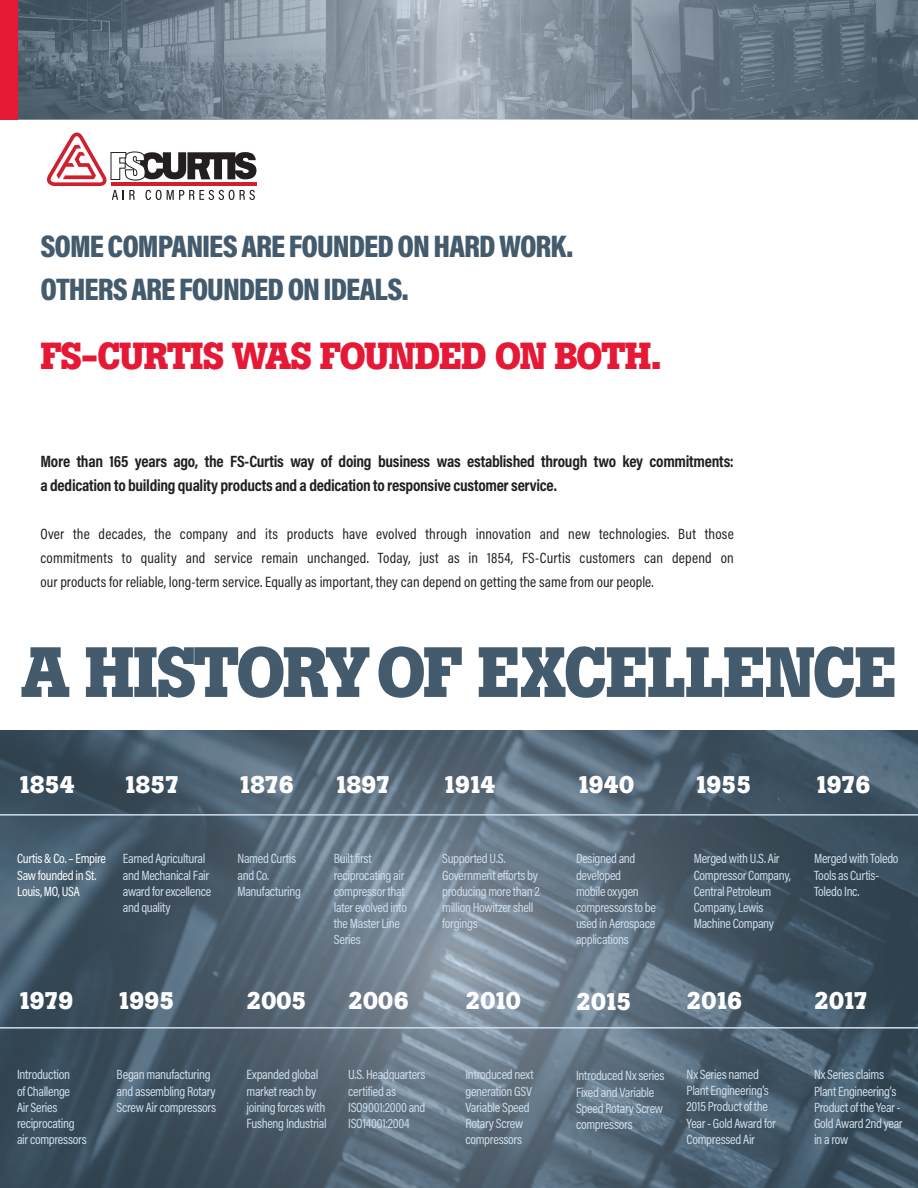
<style>
.page{position:relative;width:918px;height:1188px;background:#fff}
.page>*{position:absolute;margin:0;border:0;box-sizing:border-box;transform-origin:0 0}
.t1{font:700 70.35px "Boton";letter-spacing:-.03em;color:#435b6d}
.t2{font:700 37.5px "Boton";letter-spacing:-.035em;color:#e51836}
.t3{font:900 31.5px/43.5px "Acumin Pro Cond";letter-spacing:-.03em;color:#435b6d}
.t4{font:700 24px "Boton";letter-spacing:-.04em;color:#fff}
.t5{font:700 16.5px/24px "Acumin Pro Cond";letter-spacing:-.02em;color:#231f20}
.t6{font:15px/24px "Acumin Pro Cond";letter-spacing:.005em;color:#231f20;text-align:justify}
.t7{font:13.5px/16.2px "Acumin Pro Cond";letter-spacing:-.025em;color:#d0deec}
.t8{font:13.5px/16.2px "Acumin Pro Cond";letter-spacing:-.025em;color:#fff}
</style>
<div class="page">
<svg style="left:18px;top:0;width:900px;height:120px;background:#768591"></svg>
<svg style="left:47px;top:133px;width:209px;height:67px"></svg>
<div style="left:0;top:0;width:18px;height:120px;background:#e51836"></div>
<svg style="left:0;top:730px;width:918px;height:458px;background:#516372"></svg>
<hr style="left:0;top:814px;width:918px;height:2px;background:#d0deec">
<hr style="left:0;top:1027px;width:918px;height:2px;background:#d0deec">
<h3 class="t3" style="left:40px;top:223px;width:534px">SOME COMPANIES ARE FOUNDED ON HARD WORK.<br>OTHERS ARE FOUNDED ON IDEALS.</h3>
<h2 class="t2" style="left:40px;top:334px;width:623px">FS-CURTIS WAS FOUNDED ON BOTH.</h2>
<p class="t5" style="left:40px;top:448px;width:695px">More than 165 years ago, the FS-Curtis way of doing business was established through two key commitments: a dedication to building quality products and a dedication to responsive customer service.</p>
<p class="t6" style="left:40px;top:521px;width:695px">Over the decades, the company and its products have evolved through innovation and new technologies. But those commitments to quality and service remain unchanged. Today, just as in 1854, FS-Curtis customers can depend on our products for reliable, long-term service. Equally as important, they can depend on getting the same from our people.</p>
<h1 class="t1" style="left:21px;top:631px;width:877px">A HISTORY OF EXCELLENCE</h1>
<h3 class="t4" style="left:17px;top:771px;width:59px">1854</h3>
<h3 class="t4" style="left:123px;top:771px;width:58px">1857</h3>
<h3 class="t4" style="left:237px;top:771px;width:58px">1876</h3>
<h3 class="t4" style="left:334px;top:771px;width:58px">1897</h3>
<h3 class="t4" style="left:442px;top:771px;width:55px">1914</h3>
<h3 class="t4" style="left:576px;top:771px;width:60px">1940</h3>
<h3 class="t4" style="left:694px;top:771px;width:59px">1955</h3>
<h3 class="t4" style="left:814px;top:771px;width:58px">1976</h3>
<p class="t8" style="left:17px;top:850px;width:90px">Curtis &amp; Co. – Empire<br>Saw founded in St.<br>Louis, MO, USA</p>
<p class="t7" style="left:123px;top:850px;width:90px">Earned Agricultural and Mechanical Fair award for excellence and quality</p>
<p class="t7" style="left:237px;top:850px;width:65px">Named Curtis and Co.<br>Manufacturing</p>
<p class="t7" style="left:334px;top:850px;width:75px">Built first reciprocating air compressor that later evolved into the Master Line<br>Series</p>
<p class="t7" style="left:442px;top:850px;width:99px">Supported U.S.<br>Government efforts by producing more than 2 million Howitzer shell forgings</p>
<p class="t7" style="left:576px;top:850px;width:82px">Designed and developed<br>mobile oxygen compressors to be used in Aerospace applications</p>
<p class="t7" style="left:694px;top:850px;width:99px">Merged with U.S. Air<br>Compressor Company,<br>Central Petroleum<br>Company, Lewis<br>Machine Company</p>
<p class="t7" style="left:814px;top:850px;width:86px">Merged with Toledo<br>Tools as Curtis-<br>Toledo Inc.</p>
<h3 class="t4" style="left:17px;top:987px;width:58px">1979</h3>
<h3 class="t4" style="left:117px;top:987px;width:59px">1995</h3>
<h3 class="t4" style="left:247px;top:987px;width:61px">2005</h3>
<h3 class="t4" style="left:348px;top:987px;width:62px">2006</h3>
<h3 class="t4" style="left:465px;top:987px;width:57px">2010</h3>
<h3 class="t4" style="left:576px;top:988px;width:57px">2015</h3>
<h3 class="t4" style="left:687px;top:986px;width:57px">2016</h3>
<h3 class="t4" style="left:814px;top:987px;width:56px">2017</h3>
<p class="t7" style="left:17px;top:1066px;width:71px">Introduction<br>of Challenge<br>Air Series reciprocating air compressors</p>
<p class="t7" style="left:117px;top:1066px;width:101px">Began manufacturing and assembling Rotary<br>Screw Air compressors</p>
<p class="t7" style="left:247px;top:1066px;width:82px">Expanded global market reach by joining forces with<br>Fusheng Industrial</p>
<p class="t7" style="left:348px;top:1066px;width:79px">U.S. Headquarters certified as<br>ISO9001:2000 and<br>ISO14001:2004</p>
<p class="t7" style="left:465px;top:1066px;width:70px">Introduced next generation GSV<br>Variable Speed<br>Rotary Screw compressors</p>
<p class="t7" style="left:576px;top:1067px;width:90px">Introduced Nx series<br>Fixed and Variable<br>Speed Rotary Screw compressors</p>
<p class="t7" style="left:687px;top:1066px;width:91px">Nx Series named<br>Plant Engineering’s<br>2015 Product of the<br>Year - Gold Award for<br>Compressed Air</p>
<p class="t7" style="left:814px;top:1066px;width:90px">Nx Series claims<br>Plant Engineering’s<br>Product of the Year -<br>Gold Award 2nd year in a row</p>
</div>
